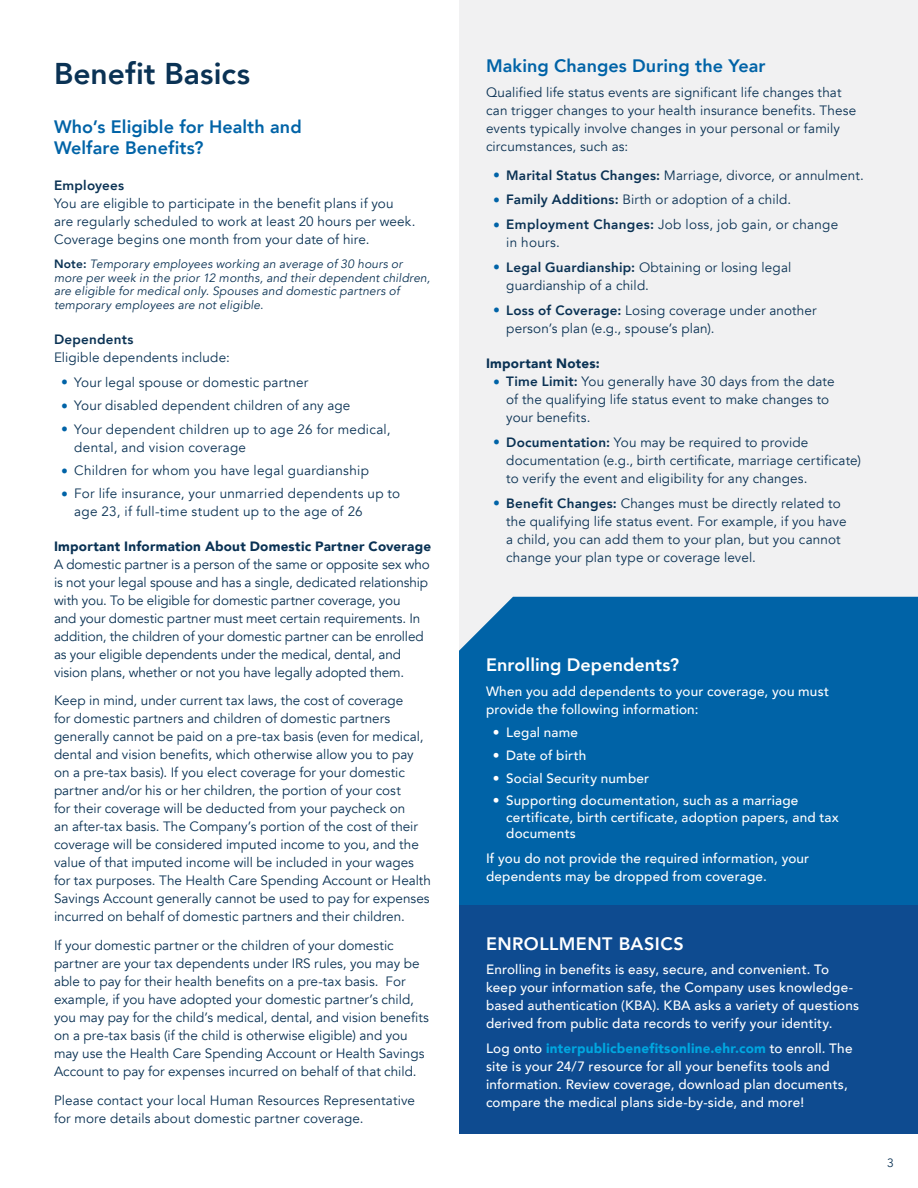
<style>
.page{position:relative;width:918px;height:1188px;background:#fff}
.page>*{position:absolute;margin:0;border:0;box-sizing:border-box;transform-origin:0 0}
.t1{font:800 30px "Avenir";color:#0a3254}
.t2{font:800 18px/21.6px "Avenir";letter-spacing:.005em;color:#0063a7}
.t3{font:800 18px "Avenir";letter-spacing:.005em;color:#fff}
.t4{font:800 18px "Avenir";letter-spacing:.025em;color:#fff}
.t5{font:13.5px/18px "Avenir";letter-spacing:.005em;color:#0a3254}
.t6{font:500 13.5px/18px "Avenir";letter-spacing:.015em;color:#fff}
.t7{font:900 13.5px "Avenir";letter-spacing:.015em;color:#0a3254}
.t8{font:800 13.5px "Avenir";letter-spacing:.015em;color:#0a3254}
.t9{font:italic 12px/13.5px "Avenir";letter-spacing:.015em;color:#0a3254}
.t10{font:12px "Avenir";color:#0a3254}
.s1{font-weight:800;font-style:normal}
.s2{font-weight:800}
.s3{font-weight:900}
.s4{font-weight:900;color:#00a7e0}
</style>
<div class="page">
<div style="left:459px;top:0;width:459px;height:1116px;background:#f1f1f2"></div>
<div style="left:459px;top:904px;width:459px;height:230px;background:#0e4b90"></div>
<div style="left:459px;top:597px;width:459px;height:308px;background:#0063a7"></div>
<h1 class="t1" style="left:54px;top:50px;width:198px">Benefit Basics</h1>
<h2 class="t2" style="left:54px;top:116px;width:249px">Who’s Eligible for Health and<br>Welfare Benefits?</h2>
<p class="t8" style="left:54px;top:175px;width:72px">Employees</p>
<p class="t5" style="left:54px;top:194px;width:363px">You are eligible to participate in the benefit plans if you are regularly scheduled to work at least 20 hours per week.<br>Coverage begins one month from your date of hire.</p>
<p class="t9" style="left:54px;top:257px;width:378px"><span class="s1">Note:</span> Temporary employees working an average of 30 hours or more per week in the prior 12 months, and their dependent children, are eligible for medical only. Spouses and domestic partners of temporary employees are not eligible.</p>
<p class="t8" style="left:54px;top:329px;width:81px">Dependents</p>
<p class="t5" style="left:74px;top:345px;width:236px;line-height:24.8px;text-indent:-20px">Eligible dependents include:<br>Your legal spouse or domestic partner</p>
<p class="t5" style="left:74px;top:394px;width:318px;line-height:23.4px">Your disabled dependent children of any age<br>Your dependent children up to age 26 for medical,</p>
<p class="t5" style="left:74px;top:436px;width:328px;line-height:23.4px">dental, and vision coverage<br>Children for whom you have legal guardianship<br>For life insurance, your unmarried dependents up to</p>
<p class="t5" style="left:74px;top:503px;width:290px">age 23, if full-time student up to the age of 26</p>
<p class="t7" style="left:54px;top:534px;width:379px">Important Information About Domestic Partner Coverage</p>
<p class="t5" style="left:54px;top:555px;width:377px">A domestic partner is a person of the same or opposite sex who is not your legal spouse and has a single, dedicated relationship with you. To be eligible for domestic partner coverage, you<br>and your domestic partner must meet certain requirements. In addition, the children of your domestic partner can be enrolled as your eligible dependents under the medical, dental, and vision plans, whether or not you have legally adopted them.</p>
<p class="t5" style="left:54px;top:692px;width:379px">Keep in mind, under current tax laws, the cost of coverage<br>for domestic partners and children of domestic partners generally cannot be paid on a pre-tax basis (even for medical, dental and vision benefits, which otherwise allow you to pay on a pre-tax basis). If you elect coverage for your domestic partner and/or his or her children, the portion of your cost<br>for their coverage will be deducted from your paycheck on<br>an after-tax basis. The Company’s portion of the cost of their coverage will be considered imputed income to you, and the value of that imputed income will be included in your wages for tax purposes. The Health Care Spending Account or Health Savings Account generally cannot be used to pay for expenses incurred on behalf of domestic partners and their children.</p>
<p class="t5" style="left:54px;top:937px;width:377px">If your domestic partner or the children of your domestic partner are your tax dependents under IRS rules, you may be able to pay for their health benefits on a pre-tax basis. For example, if you have adopted your domestic partner’s child, you may pay for the child’s medical, dental, and vision benefits on a pre-tax basis (if the child is otherwise eligible) and you may use the Health Care Spending Account or Health Savings Account to pay for expenses incurred on behalf of that child.</p>
<p class="t5" style="left:54px;top:1092px;width:363px">Please contact your local Human Resources Representative for more details about domestic partner coverage.</p>
<h2 class="t2" style="left:486px;top:55px;width:281px">Making Changes During the Year</h2>
<p class="t5" style="left:486px;top:83px;width:372px">Qualified life status events are significant life changes that can trigger changes to your health insurance benefits. These events typically involve changes in your personal or family circumstances, such as:</p>
<p class="t5" style="left:506px;top:163px;width:359px;line-height:24.8px"><span class="s2">Marital Status Changes:</span> Marriage, divorce, or annulment.<br><span class="s2">Family Additions:</span> Birth or adoption of a child.<br><span class="s2">Employment Changes:</span> Job loss, job gain, or change</p>
<p class="t5" style="left:506px;top:230px;width:287px;line-height:24.8px">in hours.<br><span class="s2">Legal Guardianship:</span> Obtaining or losing legal</p>
<p class="t5" style="left:506px;top:273px;width:312px;line-height:24.8px">guardianship of a child.<br><span class="s2">Loss of Coverage:</span> Losing coverage under another</p>
<p class="t5" style="left:506px;top:319px;width:210px">person’s plan (e.g., spouse’s plan).</p>
<p class="t5" style="left:506px;top:355px;width:330px;text-indent:-20px"><span class="s3">Important Notes:<br></span><span class="s2">Time Limit:</span> You generally have 30 days from the date of the qualifying life status event to make changes to your benefits.</p>
<p class="t5" style="left:506px;top:433px;width:356px"><span class="s2">Documentation:</span> You may be required to provide documentation (e.g., birth certificate, marriage certificate) to verify the event and eligibility for any changes.</p>
<p class="t5" style="left:506px;top:494px;width:342px"><span class="s2">Benefit Changes:</span> Changes must be directly related to the qualifying life status event. For example, if you have a child, you can add them to your plan, but you cannot change your plan type or coverage level.</p>
<h2 class="t3" style="left:486px;top:651px;width:195px">Enrolling Dependents?</h2>
<p class="t6" style="left:486px;top:681px;width:345px">When you add dependents to your coverage, you must provide the following information:</p>
<p class="t6" style="left:493px;top:722px;width:87px"><span class="s2">•</span> Legal name</p>
<p class="t6" style="left:493px;top:745px;width:95px"><span class="s2">•</span> Date of birth</p>
<p class="t6" style="left:493px;top:768px;width:158px"><span class="s2">•</span> Social Security number</p>
<p class="t6" style="left:506px;top:792px;width:334px;line-height:16.2px;text-indent:-14px"><span class="s2">•</span> Supporting documentation, such as a marriage certificate, birth certificate, adoption papers, and tax documents</p>
<p class="t6" style="left:486px;top:848px;width:325px">If you do not provide the required information, your dependents may be dropped from coverage.</p>
<h2 class="t4" style="left:486px;top:929px;width:199px">ENROLLMENT BASICS</h2>
<p class="t6" style="left:486px;top:960px;width:375px">Enrolling in benefits is easy, secure, and convenient. To keep your information safe, the Company uses knowledge&shy;based authentication (KBA). KBA asks a variety of questions derived from public data records to verify your identity.</p>
<p class="t6" style="left:486px;top:1039px;width:368px">Log onto <span class="s4">interpublicbenefitsonline.ehr.com</span> to enroll. The site is your 24/7 resource for all your benefits tools and information. Review coverage, download plan documents, compare the medical plans side-by-side, and more!</p>
<p class="t10" style="left:887px;top:1156px;width:8px">3</p>
</div>
